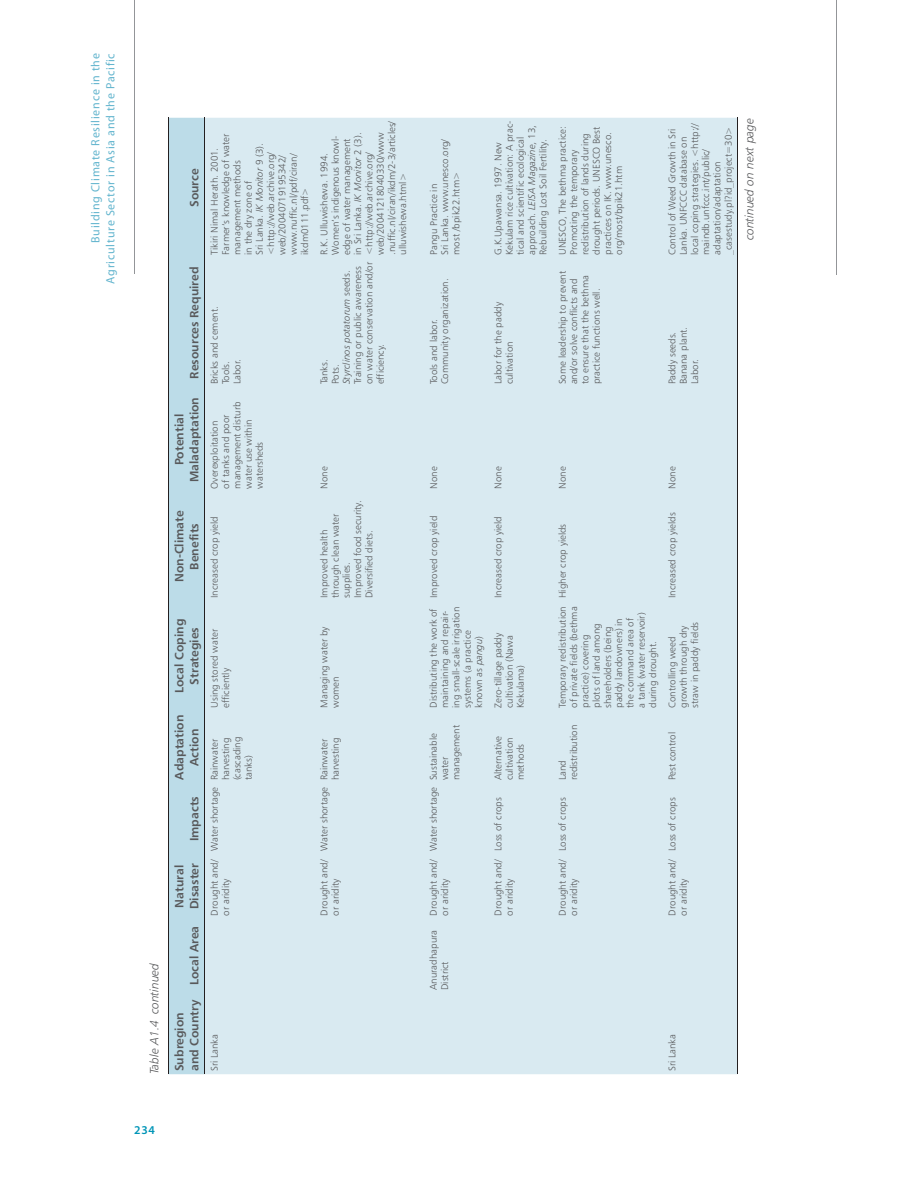
<style>
.page{position:relative;width:917px;height:1187px;background:#fff}
.page>*{position:absolute;margin:0;border:0;box-sizing:border-box;transform-origin:0 0}
.t1{font:12px/15px "Humanist 777 BT Bold B";color:#58595b;text-align:center}
.t2{font:12px/15px "Myriad Pro";letter-spacing:.06em;color:#63b5ce;text-align:right}
.t3{font:12px/25.2px "Humanist 777 BT Light Italic B";color:#58595b}
.t4{font:600 12px "Myriad Pro";color:#0095b7}
.t5{font:9.75px/11.2px "Humanist 777 BT Light B";color:#58595b}
.s1{font-family:"Humanist 777 BT Bold B"}
.s2{font-family:"Humanist 777 BT Light Italic B"}
</style>
<div class="page">
<hr style="left:134px;top:0;width:1px;height:274px;background:#939598">
<hr style="left:836px;top:0;width:1px;height:274px;background:#939598">
<div style="left:169px;top:118px;width:35px;height:955px;background:#bcdce8"></div>
<div style="left:205px;top:118px;width:532px;height:955px;background:#d9eaf1"></div>
<hr style="left:168px;top:118px;width:1px;height:955px;background:#231f20">
<hr style="left:204px;top:118px;width:1px;height:955px;background:#231f20">
<hr style="left:737px;top:118px;width:1px;height:955px;background:#231f20">
<p class="t2" style="left:89px;top:283px;width:232px;rotate:-90deg">Building Climate Resilience in the<br>Agriculture Sector in Asia and the Pacific</p>
<p class="t1" style="left:188px;top:207px;width:40px;rotate:-90deg">Source</p>
<p class="t1" style="left:188px;top:378px;width:113px;rotate:-90deg">Resources Required</p>
<p class="t1" style="left:173px;top:482px;width:86px;rotate:-90deg">Potential<br>Maladaptation</p>
<p class="t1" style="left:173px;top:582px;width:73px;rotate:-90deg">Non-Climate<br>Benefits</p>
<p class="t1" style="left:173px;top:693px;width:76px;rotate:-90deg">Local Coping<br>Strategies</p>
<p class="t1" style="left:173px;top:779px;width:66px;rotate:-90deg">Adaptation<br>Action</p>
<p class="t1" style="left:188px;top:841px;width:47px;rotate:-90deg">Impacts</p>
<p class="t1" style="left:173px;top:909px;width:47px;text-align:left;rotate:-90deg">Natural<br>Disaster</p>
<p class="t1" style="left:188px;top:1070px;width:147px;rotate:-90deg">and Country Local Area</p>
<p class="t3" style="left:142px;top:1074px;width:113px;rotate:-90deg">Table A1.4 continued<br><span class="s1">Subregion</span></p>
<p class="t5" style="left:210px;top:255px;width:122px;rotate:-90deg">Tikiri Nimal Herath. 2001.<br>Farmer’s knowledge of water management methods<br>in the dry zone of<br>Sri Lanka. <span class="s2">IK Monitor</span> 9 (3). &lt;http://web.archive.org/ web/20040719195342/ www.nuffic.nl/pdf/ciran/ ikdm0111.pdf&gt;</p>
<p class="t5" style="left:210px;top:384px;width:80px;rotate:-90deg">Bricks and cement.<br>Tools.<br>Labor.</p>
<p class="t5" style="left:210px;top:488px;width:88px;rotate:-90deg">Overexploitation<br>of tanks and poor management disturb water use within watersheds</p>
<p class="t5" style="left:210px;top:598px;width:83px;rotate:-90deg">Increased crop yield</p>
<p class="t5" style="left:210px;top:707px;width:80px;rotate:-90deg">Using stored water efficiently</p>
<p class="t5" style="left:210px;top:780px;width:45px;text-indent:-71px;rotate:-90deg">Water shortage Rainwater harvesting (cascading tanks)</p>
<p class="t5" style="left:210px;top:915px;width:58px;rotate:-90deg">Drought and/ or aridity</p>
<p class="t5" style="left:210px;top:1070px;width:38px;rotate:-90deg">Sri Lanka</p>
<p class="t5" style="left:319px;top:255px;width:136px;rotate:-90deg">R.K. Ulluwishewa. 1994.<br>Women’s indigenous knowl&shy;edge of water management<br>in Sri Lanka. <span class="s2">IK Monitor</span> 2 (3). &lt;http://web.archive.org/ web/20041218040330/www .nuffic.nl/ciran/ikdm/2-3/articles/ ulluwishewa.html&gt;</p>
<p class="t5" style="left:319px;top:384px;width:124px;rotate:-90deg">Tanks.<br>Pots.<br><span class="s2">Styrclinos potatorum</span> seeds.<br>Training or public awareness on water conservation and/or efficiency.</p>
<p class="t5" style="left:319px;top:488px;width:24px;rotate:-90deg">None</p>
<p class="t5" style="left:319px;top:598px;width:99px;rotate:-90deg">Improved health through clean water supplies.<br>Improved food security.<br>Diversified diets.</p>
<p class="t5" style="left:319px;top:707px;width:83px;rotate:-90deg">Managing water by women</p>
<p class="t5" style="left:319px;top:850px;width:115px;text-align:right;rotate:-90deg">Water shortage Rainwater harvesting</p>
<p class="t5" style="left:319px;top:915px;width:58px;rotate:-90deg">Drought and/ or aridity</p>
<p class="t4" style="left:134px;top:1124px;width:22px">234</p>
<p class="t5" style="left:428px;top:255px;width:118px;rotate:-90deg">Pangu Practice in<br>Sri Lanka. www.unesco.org/ most /bpik22.htm&gt;</p>
<p class="t5" style="left:428px;top:384px;width:107px;rotate:-90deg">Tools and labor.<br>Community organization.</p>
<p class="t5" style="left:493px;top:255px;width:135px;rotate:-90deg">G.K.Upawansa. 1997. New<br>Kekulam rice cultivation: A prac&shy;tical and scientific ecological approach. <span class="s2">LEISA Magazine,</span> 13,<br>Rebuilding Lost Soil Fertility.</p>
<p class="t5" style="left:493px;top:384px;width:84px;rotate:-90deg">Labor for the paddy cultivation</p>
<p class="t5" style="left:557px;top:255px;width:130px;rotate:-90deg">UNESCO, The bethma practice:<br>Promoting the temporary redistribution of lands during drought periods. UNESCO Best practices on IK. www.unesco. org/most/bpik21.htm</p>
<p class="t5" style="left:557px;top:384px;width:115px;rotate:-90deg">Some leadership to prevent and/or solve conflicts and to ensure that the bethma practice functions well.</p>
<p class="t5" style="left:667px;top:255px;width:134px;rotate:-90deg">Control of Weed Growth in Sri<br>Lanka. UNFCCC database on local coping strategies. &lt;http:// maindb.unfccc.int/public/ adaptation/adaptation _casestudy.pl?id_project=30&gt;</p>
<p class="t3" style="left:737px;top:240px;width:124px;rotate:-90deg">continued on next page</p>
<p class="t5" style="left:667px;top:384px;width:59px;rotate:-90deg">Paddy seeds.<br>Banana plant.<br>Labor.</p>
<p class="t5" style="left:428px;top:488px;width:24px;rotate:-90deg">None</p>
<p class="t5" style="left:493px;top:488px;width:24px;rotate:-90deg">None</p>
<p class="t5" style="left:428px;top:598px;width:84px;rotate:-90deg">Improved crop yield</p>
<p class="t5" style="left:428px;top:707px;width:102px;rotate:-90deg">Distributing the work of maintaining and repair&shy;ing small-scale irrigation systems (a practice known as <span class="s2">pangu</span>)</p>
<p class="t5" style="left:428px;top:780px;width:57px;text-indent:-71px;rotate:-90deg">Water shortage Sustainable water management</p>
<p class="t5" style="left:428px;top:915px;width:58px;rotate:-90deg">Drought and/ or aridity</p>
<p class="t5" style="left:428px;top:989px;width:62px;rotate:-90deg">Anuradhapura<br>District</p>
<p class="t5" style="left:493px;top:598px;width:83px;rotate:-90deg">Increased crop yield</p>
<p class="t5" style="left:493px;top:707px;width:76px;rotate:-90deg">Zero-tillage paddy cultivation (Nawa<br>Kekulama)</p>
<p class="t5" style="left:493px;top:780px;width:46px;rotate:-90deg">Alternative cultivation methods</p>
<p class="t5" style="left:493px;top:850px;width:55px;rotate:-90deg">Loss of crops</p>
<p class="t5" style="left:493px;top:915px;width:58px;rotate:-90deg">Drought and/ or aridity</p>
<p class="t5" style="left:557px;top:488px;width:24px;rotate:-90deg">None</p>
<p class="t5" style="left:667px;top:488px;width:24px;rotate:-90deg">None</p>
<p class="t5" style="left:557px;top:598px;width:76px;rotate:-90deg">Higher crop yields</p>
<p class="t5" style="left:557px;top:707px;width:103px;rotate:-90deg">Temporary redistribution of private fields (bethma practice) covering<br>plots of land among shareholders (being paddy landowners) in the command area of<br>a tank (water reservoir) during drought.</p>
<p class="t5" style="left:557px;top:780px;width:57px;rotate:-90deg">Land redistribution</p>
<p class="t5" style="left:557px;top:850px;width:55px;rotate:-90deg">Loss of crops</p>
<p class="t5" style="left:557px;top:915px;width:58px;rotate:-90deg">Drought and/ or aridity</p>
<p class="t5" style="left:667px;top:598px;width:87px;rotate:-90deg">Increased crop yields</p>
<p class="t5" style="left:667px;top:707px;width:87px;rotate:-90deg">Controlling weed growth through dry straw in paddy fields</p>
<p class="t5" style="left:667px;top:780px;width:50px;rotate:-90deg">Pest control</p>
<p class="t5" style="left:667px;top:850px;width:55px;rotate:-90deg">Loss of crops</p>
<p class="t5" style="left:667px;top:915px;width:58px;rotate:-90deg">Drought and/ or aridity</p>
<p class="t5" style="left:667px;top:1071px;width:38px;rotate:-90deg">Sri Lanka</p>
</div>
